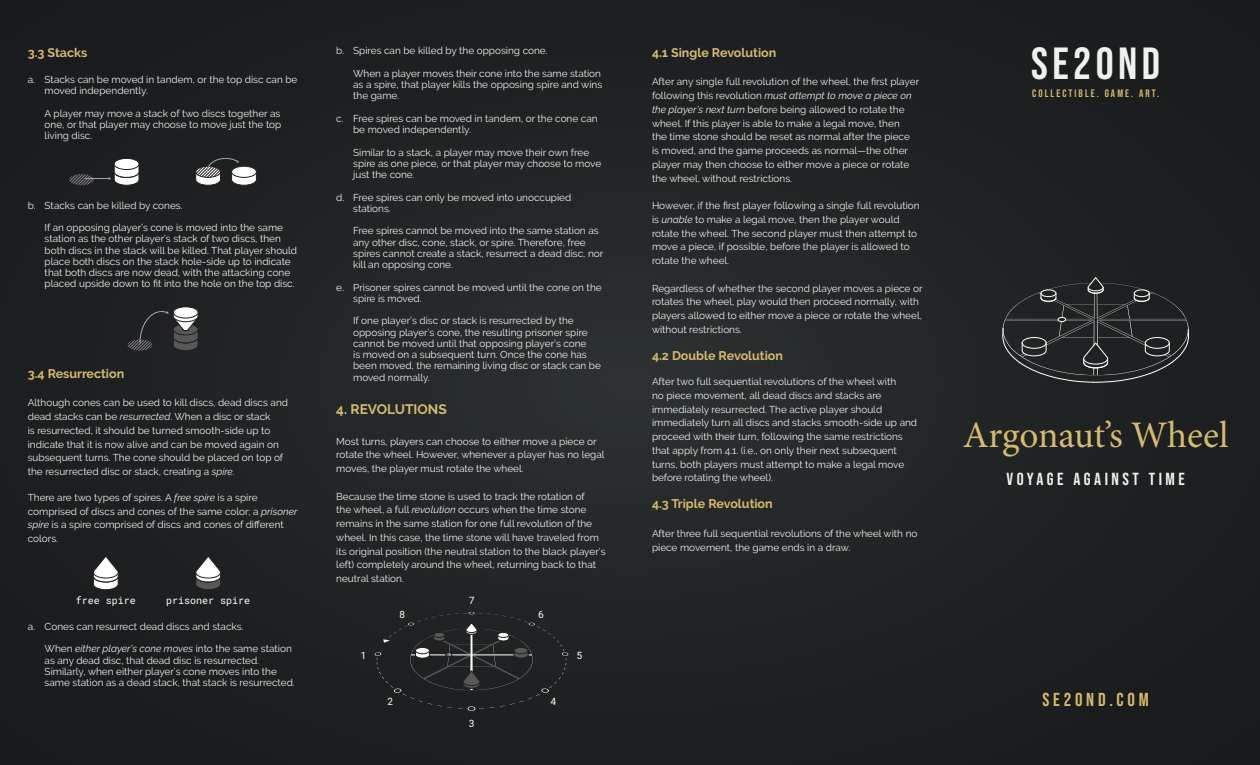
<style>
.page{position:relative;width:1260px;height:765px;background:#1e2021}
.page>*{position:absolute;margin:0;border:0;box-sizing:border-box;transform-origin:0 0}
.t1{font:45px "Bebas Neue";letter-spacing:.1em;color:#eff0f0}
.t2{font:37.5px "Minion Pro";letter-spacing:-.01em;color:#d6ba6d}
.t3{font:18.75px "Bebas Neue";letter-spacing:.2em;color:#d6ba6d}
.t4{font:17.5px "Bebas Neue";letter-spacing:.2em;color:#eff0f0}
.t5{font:700 13.75px "Raleway";color:#d6ba6d}
.t6{font:700 12.5px "Raleway";color:#d6ba6d}
.t7{font:10.75px "Bebas Neue";letter-spacing:.19em;color:#d6ba6d}
.t8{font:10px/13.8px "Raleway";color:#eff0f0}
.t9{font:10px "Roboto Mono";color:#fff}
.s1{font-style:italic}
</style>
<div class="page">
<svg style="left:374px;top:612px;width:195px;height:99px"></svg>
<div style="left:114px;top:158px;width:25px;height:12px;background:#fff;border-radius:50%"></div>
<div style="left:114px;top:158px;width:25px;height:12px;border:1px solid #231f20;border-radius:50%"></div>
<svg style="left:69px;top:163px;width:70px;height:23px"></svg>
<svg style="left:195px;top:158px;width:62px;height:28px"></svg>
<svg style="left:173px;top:307px;width:25px;height:11px"></svg>
<div style="left:173px;top:307px;width:25px;height:11px;border:1px solid #231f20;border-radius:50%"></div>
<svg style="left:128px;top:310px;width:70px;height:41px"></svg>
<svg style="left:93px;top:556px;width:26px;height:34px"></svg>
<svg style="left:195px;top:556px;width:26px;height:34px"></svg>
<svg style="left:1002px;top:277px;width:187px;height:105px"></svg>
<div style="left:1134px;top:290px;width:16px;height:7px;border:1px solid #fff;border-radius:50%"></div>
<div style="left:1058px;top:317px;width:8px;height:5px;border:1px solid #fff;border-radius:50%"></div>
<p class="t6" style="left:28px;top:45px;width:61px">3.3 Stacks</p>
<p class="t8" style="left:45px;top:74px;width:254px;line-height:11.2px;text-indent:-17px">a. Stacks can be moved in tandem, or the top disc can be moved independently.</p>
<p class="t8" style="left:45px;top:108px;width:238px;line-height:11.2px;text-align:justify">A player may move a stack of two discs together as one, or that player may choose to move just the top living disc.</p>
<p class="t8" style="left:28px;top:198px;width:156px">b. Stacks can be killed by cones.</p>
<p class="t8" style="left:45px;top:222px;width:254px;line-height:11.2px">If an opposing player’s cone is moved into the same station as the other player’s stack of two discs, then both discs in the stack will be killed. That player should place both discs on the stack hole-side up to indicate that both discs are now dead, with the attacking cone placed upside down to fit into the hole on the top disc.</p>
<p class="t6" style="left:28px;top:366px;width:98px">3.4 Resurrection</p>
<p class="t8" style="left:28px;top:396px;width:262px">Although cones can be used to kill discs, dead discs and dead stacks can be <span class="s1">resurrected</span>. When a disc or stack<br>is resurrected, it should be turned smooth-side up to indicate that it is now alive and can be moved again on subsequent turns. The cone should be placed on top of the resurrected disc or stack, creating a <span class="s1">spire</span>.</p>
<p class="t8" style="left:28px;top:491px;width:271px">There are two types of spires. A <span class="s1">free spire</span> is a spire comprised of discs and cones of the same color; a <span class="s1">prisoner spire</span> is a spire comprised of discs and cones of different colors.</p>
<p class="t9" style="left:76px;top:594px;width:62px">free spire</p>
<p class="t9" style="left:166px;top:594px;width:85px">prisoner spire</p>
<p class="t8" style="left:28px;top:619px;width:217px">a. Cones can resurrect dead discs and stacks.</p>
<p class="t8" style="left:45px;top:643px;width:252px;line-height:11.2px">When <span class="s1">either player’s cone moves</span> into the same station as any dead disc, that dead disc is resurrected.<br>Similarly, when either player’s cone moves into the same station as a dead stack, that stack is resurrected.</p>
<p class="t8" style="left:336px;top:44px;width:213px">b. Spires can be killed by the opposing cone.</p>
<p class="t8" style="left:353px;top:68px;width:251px;line-height:11.2px">When a player moves their cone into the same station as a spire, that player kills the opposing spire and wins the game.</p>
<p class="t8" style="left:353px;top:113px;width:246px;line-height:11.2px;text-indent:-17px">c. Free spires can be moved in tandem, or the cone can be moved independently.</p>
<p class="t8" style="left:353px;top:146px;width:250px;line-height:11.2px">Similar to a stack, a player may move their own free spire as one piece, or that player may choose to move just the cone.</p>
<p class="t8" style="left:353px;top:191px;width:220px;line-height:11.2px;text-indent:-17px">d. Free spires can only be moved into unoccupied stations.</p>
<p class="t8" style="left:353px;top:225px;width:252px;line-height:11.2px">Free spires cannot be moved into the same station as any other disc, cone, stack, or spire. Therefore, free spires cannot create a stack, resurrect a dead disc, nor kill an opposing cone.</p>
<p class="t8" style="left:353px;top:281px;width:250px;line-height:11.2px;text-indent:-17px">e. Prisoner spires cannot be moved until the cone on the spire is moved.</p>
<p class="t8" style="left:353px;top:315px;width:249px;line-height:11.2px">If one player’s disc or stack is resurrected by the opposing player’s cone, the resulting prisoner spire cannot be moved until that opposing player’s cone<br>is moved on a subsequent turn. Once the cone has been moved, the remaining living disc or stack can be moved normally.</p>
<h3 class="t5" style="left:336px;top:402px;width:112px">4. REVOLUTIONS</h3>
<p class="t8" style="left:336px;top:434px;width:270px">Most turns, players can choose to either move a piece or rotate the wheel. However, whenever a player has no legal moves, the player must rotate the wheel.</p>
<p class="t8" style="left:336px;top:489px;width:271px">Because the time stone is used to track the rotation of<br>the wheel, a full <span class="s1">revolution</span> occurs when the time stone remains in the same station for one full revolution of the wheel. In this case, the time stone will have traveled from its original position (the neutral station to the black player’s left) completely around the wheel, returning back to that neutral station.</p>
<p class="t9" style="left:399px;top:608px;width:7px">8</p>
<p class="t9" style="left:469px;top:594px;width:7px">7</p>
<p class="t9" style="left:538px;top:608px;width:7px">6</p>
<p class="t9" style="left:360px;top:649px;width:7px">1</p>
<p class="t9" style="left:577px;top:649px;width:7px">5</p>
<p class="t9" style="left:388px;top:695px;width:7px">2</p>
<p class="t9" style="left:550px;top:695px;width:7px">4</p>
<p class="t9" style="left:469px;top:717px;width:7px">3</p>
<p class="t6" style="left:652px;top:45px;width:126px">4.1 Single Revolution</p>
<p class="t8" style="left:652px;top:75px;width:269px">After any single full revolution of the wheel, the first player following this revolution <span class="s1">must attempt to move a piece on the player’s next turn</span> before being allowed to rotate the wheel. If this player is able to make a legal move, then<br>the time stone should be reset as normal after the piece is moved, and the game proceeds as normal—the other player may then choose to either move a piece or rotate the wheel, without restrictions.</p>
<p class="t8" style="left:652px;top:199px;width:269px">However, if the first player following a single full revolution is <span class="s1">unable</span> to make a legal move, then the player would rotate the wheel. The second player must then attempt to move a piece, if possible, before the player is allowed to rotate the wheel.</p>
<p class="t8" style="left:652px;top:281px;width:272px">Regardless of whether the second player moves a piece or rotates the wheel, play would then proceed normally, with players allowed to either move a piece or rotate the wheel, without restrictions.</p>
<p class="t6" style="left:652px;top:348px;width:133px">4.2 Double Revolution</p>
<p class="t8" style="left:652px;top:375px;width:267px">After two full sequential revolutions of the wheel with<br>no piece movement, all dead discs and stacks are immediately resurrected. The active player should immediately turn all discs and stacks smooth-side up and proceed with their turn, following the same restrictions that apply from 4.1. (i.e., on only their next subsequent turns, both players must attempt to make a legal move before rotating the wheel).</p>
<p class="t6" style="left:652px;top:497px;width:122px">4.3 Triple Revolution</p>
<p class="t8" style="left:652px;top:526px;width:267px">After three full sequential revolutions of the wheel with no piece movement, the game ends in a draw.</p>
<h1 class="t1" style="left:1031px;top:38px;width:131px">SE2OND</h1>
<p class="t7" style="left:1032px;top:87px;width:128px">COLLECTIBLE. GAME. ART.</p>
<h2 class="t2" style="left:963px;top:410px;width:267px">Argonaut’s Wheel</h2>
<h3 class="t4" style="left:1007px;top:469px;width:180px">VOYAGE AGAINST TIME</h3>
<h3 class="t3" style="left:1043px;top:689px;width:108px">SE2OND.COM</h3>
</div>
